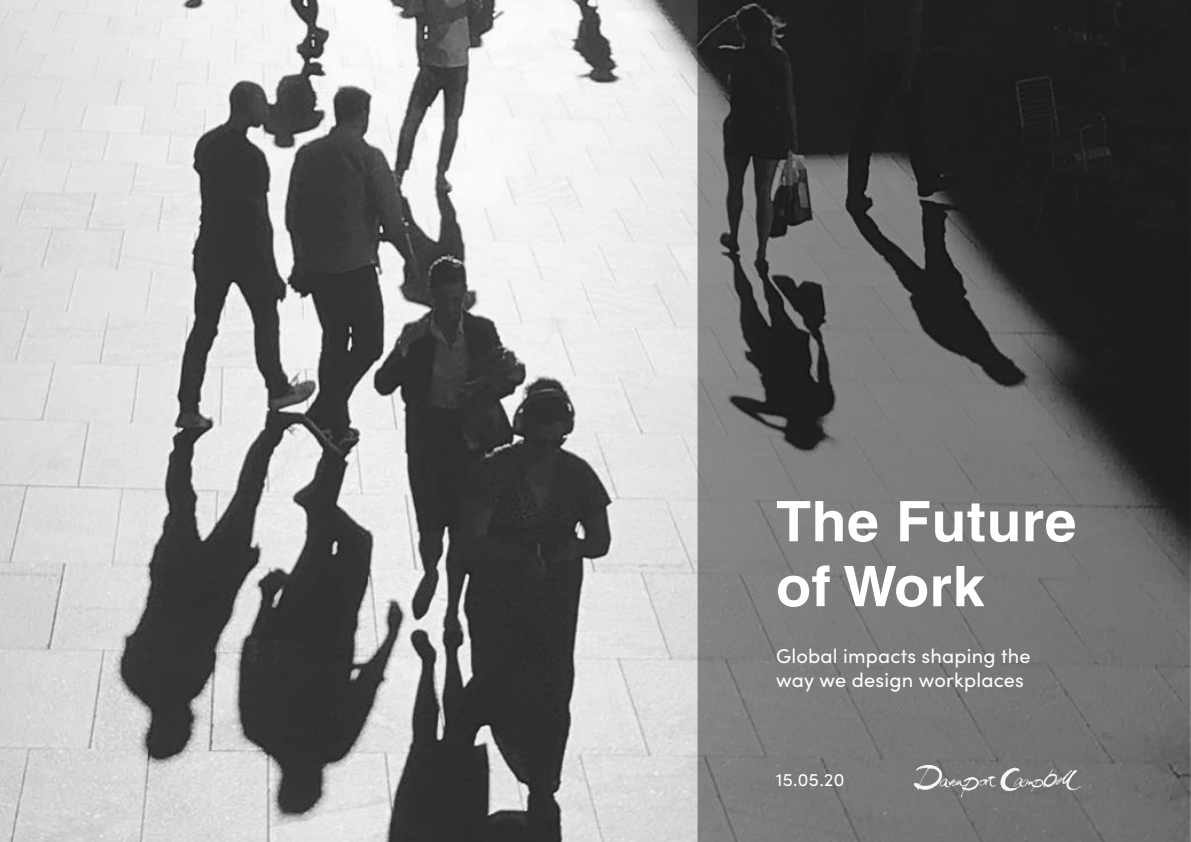
<style>
.page{position:relative;width:1191px;height:842px;background:#fff}
.page>*{position:absolute;margin:0;border:0;box-sizing:border-box;transform-origin:0 0}
.t1{font:700 56px/64.9px "Helvetica";letter-spacing:.01em;color:#fff}
.t2{font:20px/24.3px "Sofia Pro";letter-spacing:.01em;color:#fff}
.t3{font:18px "Sofia Pro";color:#fff}
</style>
<div class="page">
<img style="left:0;top:0;width:697px;height:842px">
<svg style="left:697px;top:0;width:494px;height:842px;background:#565657"></svg>
<img style="left:914px;top:765px;width:166px;height:32px">
<h1 class="t1" style="left:776px;top:488px;width:302px">The Future of Work</h1>
<p class="t2" style="left:776px;top:642px;width:256px">Global impacts shaping the way we design workplaces</p>
<p class="t3" style="left:776px;top:767px;width:70px">15.05.20</p>
</div>
